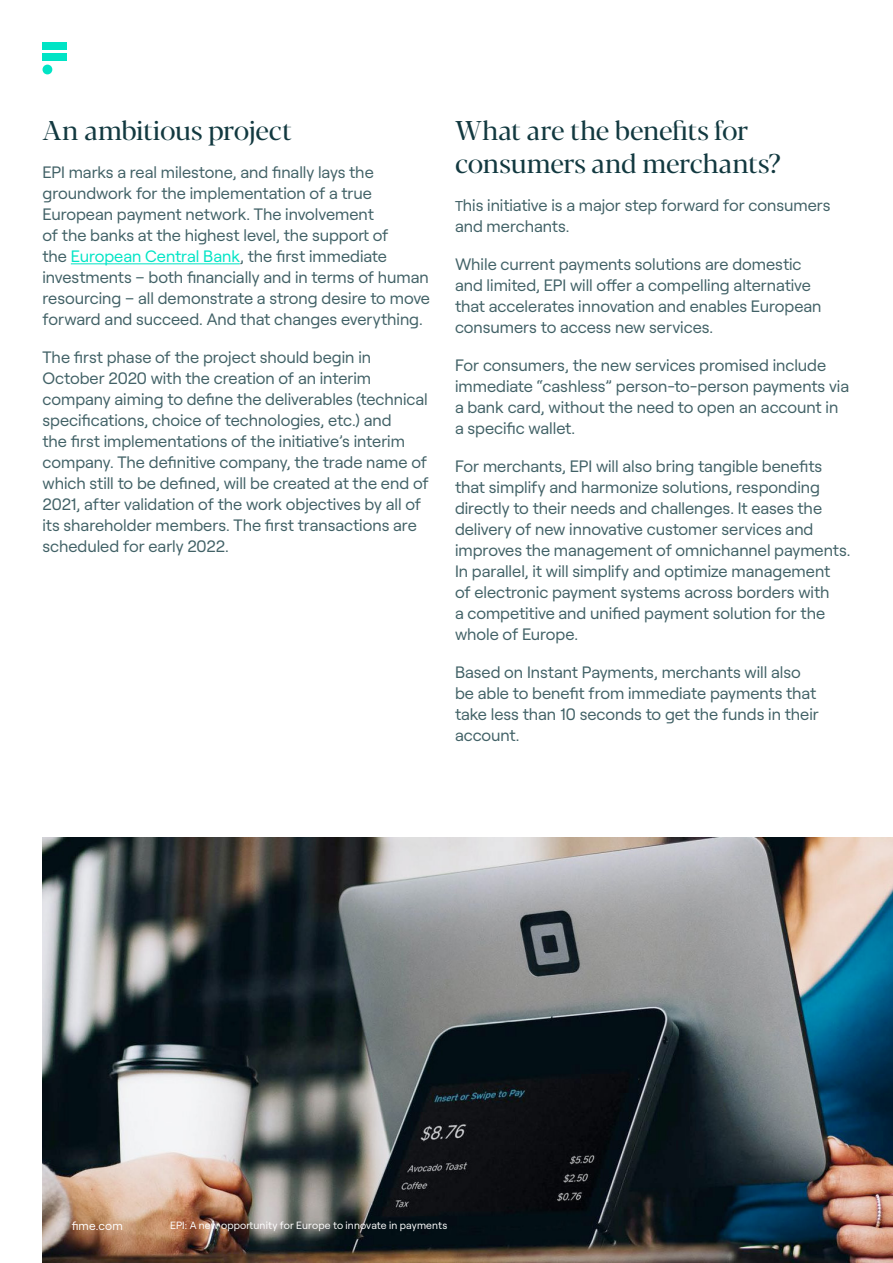
<style>
.page{position:relative;width:893px;height:1263px;background:#fff}
.page>*{position:absolute;margin:0;border:0;box-sizing:border-box;transform-origin:0 0}
.Bodycopy__4mm_spacin{font:27px/33px "Blacker Pro Dis";letter-spacing:-.015em;color:#123940}
.Bodycopy__4mm_spacin-2{font:16.5px/21px "Roobert";letter-spacing:-.005em;color:#416166}
.t1{font:12px "Roobert";color:#fff}
.t2{font:10.5px "Roobert";letter-spacing:.015em;color:#fff}
.s1{color:#00e4c5}
.s2{font-size:14.25px}
</style>
<div class="page">
<div style="left:43px;top:54px;width:24px;height:7px;background:#00e4c5"></div>
<div style="left:43px;top:43px;width:24px;height:7px;background:#00e4c5"></div>
<div style="left:43px;top:65px;width:9px;height:9px;background:#00e4c5;border-radius:50%"></div>
<hr style="left:71px;top:263px;width:169px;height:1px;background:#00e4c5">
<img style="left:43px;top:838px;width:850px;height:425px">
<p class="Bodycopy__4mm_spacin" style="left:43px;top:113px;width:251px">An ambitious project</p>
<p class="Bodycopy__4mm_spacin-2" style="left:43px;top:161px;width:389px">EPI marks a real milestone, and finally lays the groundwork for the implementation of a true European payment network. The involvement<br>of the banks at the highest level, the support of<br>the <span class="s1">European Central Bank</span>, the first immediate investments – both financially and in terms of human resourcing – all demonstrate a strong desire to move forward and succeed. And that changes everything.</p>
<p class="Bodycopy__4mm_spacin-2" style="left:43px;top:346px;width:388px">The first phase of the project should begin in October 2020 with the creation of an interim company aiming to define the deliverables (technical specifications, choice of technologies, etc.) and<br>the first implementations of the initiative’s interim company. The definitive company, the trade name of which still to be defined, will be created at the end of 2021, after validation of the work objectives by all of its shareholder members. The first transactions are scheduled for early 2022.</p>
<p class="Bodycopy__4mm_spacin" style="left:455px;top:113px;width:327px">What are the benefits for consumers and merchants?</p>
<p class="Bodycopy__4mm_spacin-2" style="left:455px;top:194px;width:377px"><span class="s2">T</span>his initiative is a major step forward for consumers and merchants.</p>
<p class="Bodycopy__4mm_spacin-2" style="left:455px;top:253px;width:368px">While current payments solutions are domestic and limited, EPI will offer a compelling alternative that accelerates innovation and enables European consumers to access new services.</p>
<p class="Bodycopy__4mm_spacin-2" style="left:455px;top:354px;width:396px">For consumers, the new services promised include immediate “cashless” person-to-person payments via a bank card, without the need to open an account in a specific wallet.</p>
<p class="Bodycopy__4mm_spacin-2" style="left:455px;top:455px;width:397px">For merchants, EPI will also bring tangible benefits that simplify and harmonize solutions, responding directly to their needs and challenges. It eases the delivery of new innovative customer services and improves the management of omnichannel payments.<br>In parallel, it will simplify and optimize management<br>of electronic payment systems across borders with<br>a competitive and unified payment solution for the whole of Europe.</p>
<p class="Bodycopy__4mm_spacin-2" style="left:455px;top:661px;width:365px">Based on Instant Payments, merchants will also be able to benefit from immediate payments that take less than 10 seconds to get the funds in their account.</p>
<p class="t1" style="left:72px;top:1217px;width:53px">fime.com</p>
<p class="t2" style="left:170px;top:1217px;width:279px">EPI: A new opportunity for Europe to innovate in payments</p>
</div>
